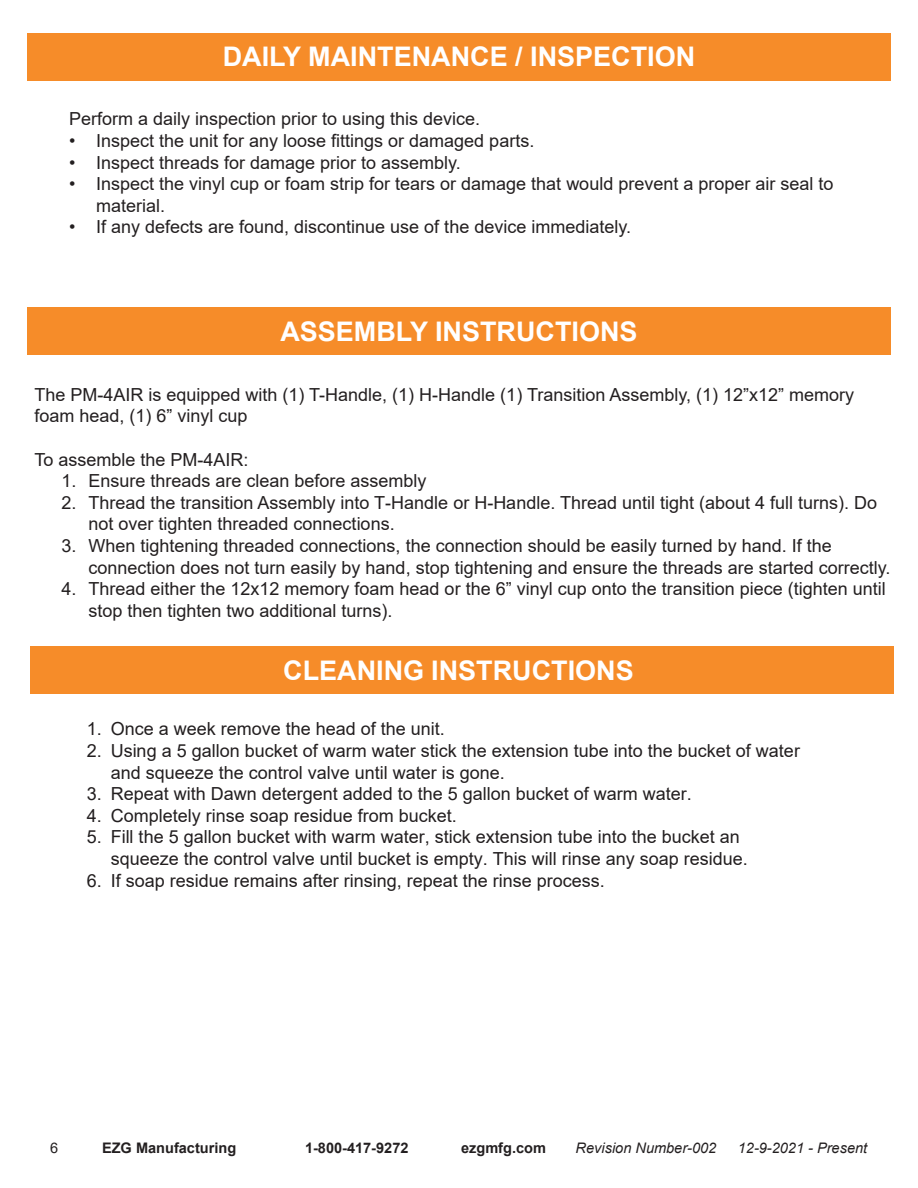
<style>
.page{position:relative;width:918px;height:1188px;background:#fff}
.page>*{position:absolute;margin:0;border:0;box-sizing:border-box;transform-origin:0 0}
.t1{font:700 27px "Arial";color:#fff}
.t2{font:18px/21.6px "Arial";color:#231f20}
.t3{font:18px/21.6px "Arial";color:#221e1f}
.t4{font:700 14.55px "Arial";color:#231f20}
.t5{font:italic 14.55px "Arial";color:#231f20}
.t6{font:14.55px "Arial";color:#231f20}
.s1{font-style:inherit}
</style>
<div class="page">
<div style="left:27px;top:308px;width:864px;height:47px;background:#f68c29"></div>
<div style="left:27px;top:33px;width:864px;height:47px;background:#f68c29"></div>
<div style="left:30px;top:647px;width:864px;height:47px;background:#f68c29"></div>
<p class="t1" style="left:223px;top:38px;width:474px">DAILY MAINTENANCE / INSPECTION</p>
<p class="t2" style="left:69px;top:108px;width:413px">Perform a daily inspection prior to using this device.</p>
<p class="t2" style="left:69px;top:130px;width:467px">• Inspect the unit for any loose fittings or damaged parts.</p>
<p class="t2" style="left:69px;top:151px;width:393px">• Inspect threads for damage prior to assembly.</p>
<p class="t2" style="left:69px;top:173px;width:766px">• Inspect the vinyl cup or foam strip for tears or damage that would prevent a proper air seal to</p>
<p class="t2" style="left:96px;top:195px;width:71px">material.</p>
<p class="t2" style="left:69px;top:216px;width:563px">• If any defects are found, discontinue use of the device immediately.</p>
<p class="t1" style="left:280px;top:313px;width:359px">ASSEMBLY INSTRUCTIONS</p>
<p class="t2" style="left:34px;top:384px;width:821px">The PM-4AIR is equipped with (1) T-Handle, (1) H-Handle (1) Transition Assembly, (1) 12”x12” memory foam head, (1) 6” vinyl cup</p>
<p class="t2" style="left:34px;top:448px;width:216px">To assemble the PM-4AIR:</p>
<p class="t2" style="left:61px;top:470px;width:367px"><span class="s1">1.</span> Ensure threads are clean before assembly</p>
<p class="t2" style="left:88px;top:492px;width:790px;text-indent:-27px"><span class="s1">2.</span> Thread the transition Assembly into T-Handle or H-Handle. Thread until tight (about 4 full turns). Do not <span class="s1">over tighten</span> threaded connections.</p>
<p class="t2" style="left:88px;top:535px;width:804px;text-indent:-27px"><span class="s1">3.</span> When tightening threaded connections, the connection should be easily turned by hand. If the connection does not turn easily by hand, stop tightening and ensure the threads are started correctly.</p>
<p class="t2" style="left:88px;top:578px;width:799px;text-indent:-27px"><span class="s1">4.</span> Thread either the 12x12 memory foam head or the 6” vinyl cup onto the transition piece (tighten until stop then tighten two additional turns).</p>
<h1 class="t1" style="left:283px;top:651px;width:352px">CLEANING INSTRUCTIONS</h1>
<p class="t3" style="left:87px;top:718px;width:360px">1. Once a week remove the head of the unit.</p>
<p class="t3" style="left:111px;top:740px;width:691px;text-indent:-24px">2. Using a 5 gallon bucket of warm water stick the extension tube into the bucket of water and squeeze the control valve until water is gone.</p>
<p class="t3" style="left:87px;top:783px;width:607px">3. Repeat with Dawn detergent added to the 5 gallon bucket of warm water.</p>
<p class="t3" style="left:87px;top:805px;width:372px">4. Completely rinse soap residue from bucket.</p>
<p class="t3" style="left:111px;top:826px;width:639px;text-indent:-24px">5. Fill the 5 gallon bucket with warm water, stick extension tube into the bucket an squeeze the control valve until bucket is empty. This will rinse any soap residue.</p>
<p class="t3" style="left:87px;top:869px;width:520px">6. If soap residue remains after rinsing, repeat the rinse process.</p>
<p class="t6" style="left:50px;top:1138px;width:10px">6</p>
<p class="t4" style="left:102px;top:1137px;width:136px">EZG Manufacturing</p>
<p class="t4" style="left:305px;top:1137px;width:105px">1-800-417-9272</p>
<p class="t4" style="left:461px;top:1137px;width:86px">ezgmfg.com</p>
<p class="t5" style="left:576px;top:1139px;width:142px">Revision Number-002</p>
<p class="t5" style="left:738px;top:1139px;width:131px">12-9-2021 - Present</p>
</div>
